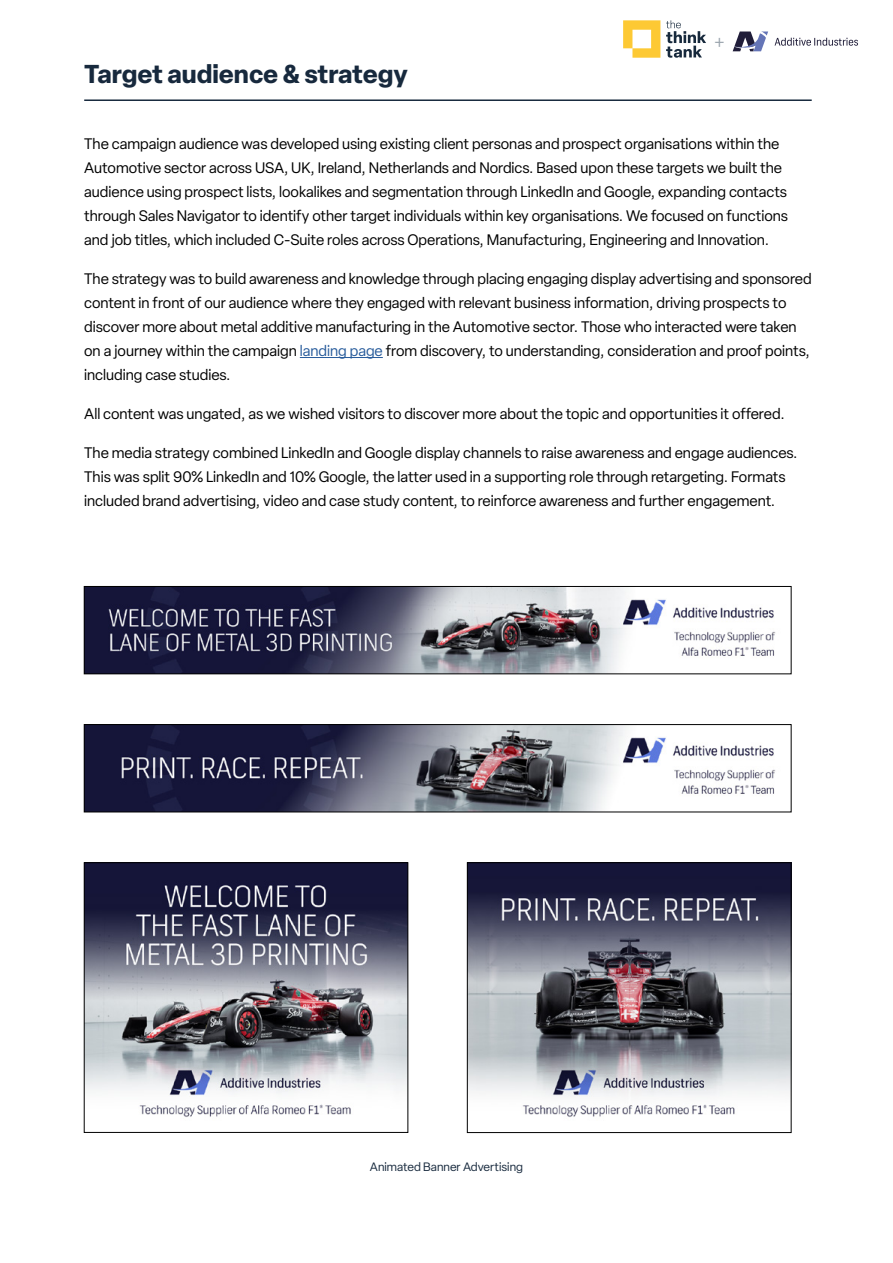
<style>
.page{position:relative;width:893px;height:1263px;background:#fff}
.page>*{position:absolute;margin:0;border:0;box-sizing:border-box;transform-origin:0 0}
.t1{font:700 25.5px "Elza";color:#17293d}
.t2{font:22.5px "Acumin Pro Extra Cond";color:#9ba5ae}
.t3{font:15px/24px "Elza";color:#000}
.t4{font:12px "Elza";color:#17293d}
.s1{color:#275b9b}
</style>
<div class="page">
<hr style="left:300px;top:357px;width:83px;height:1px;background:#275b9b">
<hr style="left:84px;top:99px;width:728px;height:2px;background:#17293d">
<img style="left:86px;top:726px;width:690px;height:84px">
<div style="left:84px;top:724px;width:707px;height:88px;border:1px solid #000"></div>
<img style="left:86px;top:588px;width:690px;height:84px">
<div style="left:84px;top:586px;width:707px;height:88px;border:1px solid #000"></div>
<img style="left:86px;top:865px;width:320px;height:252px">
<div style="left:84px;top:863px;width:324px;height:269px;border:1px solid #000"></div>
<img style="left:469px;top:865px;width:320px;height:252px">
<div style="left:467px;top:863px;width:324px;height:270px;border:1px solid #000"></div>
<svg style="left:775px;top:38px;width:83px;height:8px"></svg>
<svg style="left:733px;top:32px;width:35px;height:19px"></svg>
<svg style="left:623px;top:20px;width:37px;height:38px"></svg>
<svg style="left:666px;top:20px;width:40px;height:38px"></svg>
<h1 class="t1" style="left:84px;top:56px;width:325px">Target audience &amp; strategy</h1>
<h2 class="t2" style="left:714px;top:26px;width:12px">+</h2>
<p class="t3" style="left:84px;top:132px;width:705px">The campaign audience was developed using existing client personas and prospect organisations within the Automotive sector across USA, UK, Ireland, Netherlands and Nordics. Based upon these targets we built the audience using prospect lists, lookalikes and segmentation through LinkedIn and Google, expanding contacts through Sales Navigator to identify other target individuals within key organisations. We focused on functions and job titles, which included C-Suite roles across Operations, Manufacturing, Engineering and Innovation.</p>
<p class="t3" style="left:84px;top:267px;width:729px">The strategy was to build awareness and knowledge through placing engaging display advertising and sponsored content in front of our audience where they engaged with relevant business information, driving prospects to discover more about metal additive manufacturing in the Automotive sector. Those who interacted were taken on a journey within the campaign <span class="s1">landing page</span> from discovery, to understanding, consideration and proof points, including case studies.</p>
<p class="t3" style="left:84px;top:402px;width:702px">All content was ungated, as we wished visitors to discover more about the topic and opportunities it offered.</p>
<p class="t3" style="left:84px;top:441px;width:715px">The media strategy combined LinkedIn and Google display channels to raise awareness and engage audiences.<br>This was split 90% LinkedIn and 10% Google, the latter used in a supporting role through retargeting. Formats included brand advertising, video and case study content, to reinforce awareness and further engagement.</p>
<p class="t4" style="left:370px;top:1159px;width:155px">Animated Banner Advertising</p>
</div>
